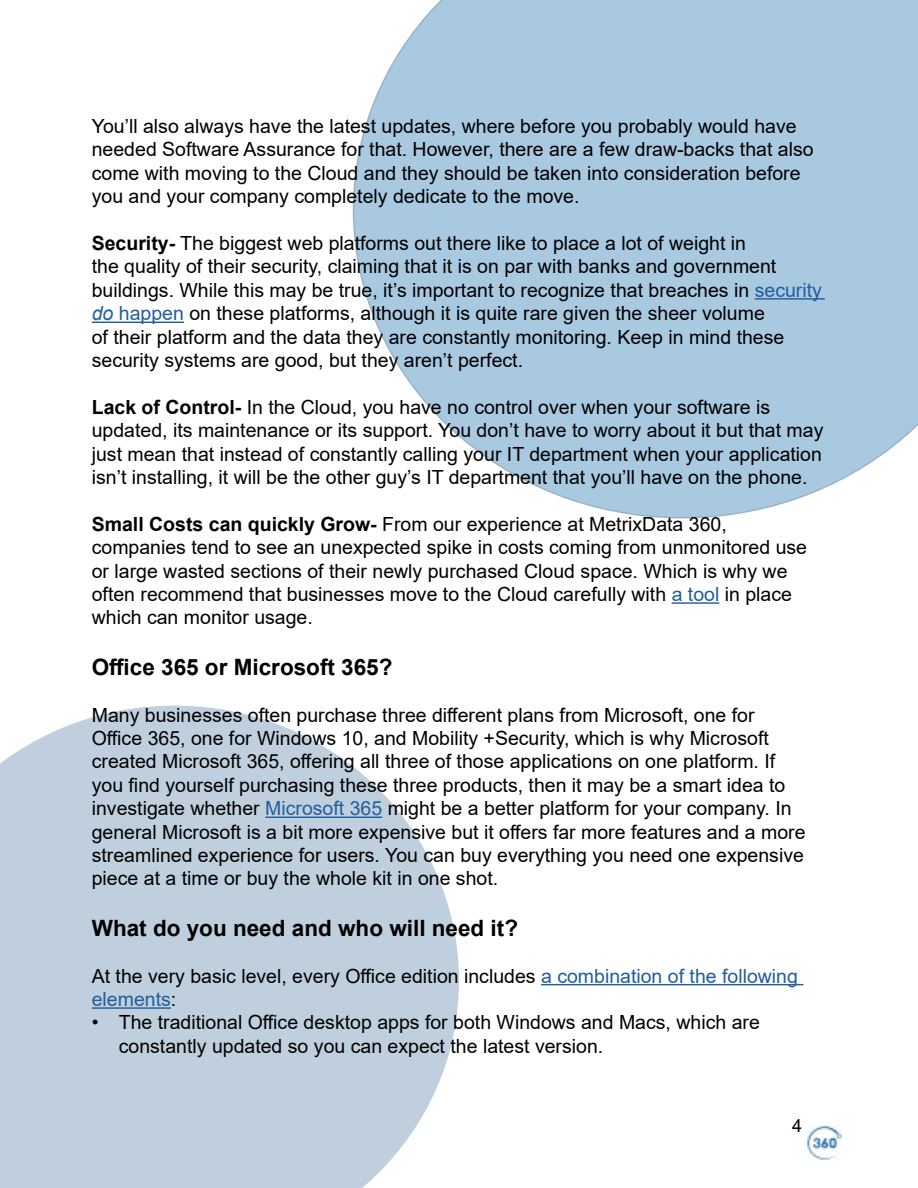
<style>
.page{position:relative;width:918px;height:1188px;background:#fff}
.page>*{position:absolute;margin:0;border:0;box-sizing:border-box;transform-origin:0 0}
.t1{font:700 22.5px "Arial";color:#000}
.t2{font:19.5px/23.4px "Arial";color:#000}
.t3{font:18px "Arial";color:#000}
.s1{font-weight:700}
.s2{color:#215e9e}
.s3{font-style:italic;color:#215e9e}
</style>
<div class="page">
<svg style="left:0;top:706px;width:459px;height:482px;background:#c7d4e1"></svg>
<svg style="left:353px;top:0;width:565px;height:518px;background:#b2cfe4"></svg>
<img style="left:808px;top:1125px;width:34px;height:35px">
<hr style="left:755px;top:298px;width:70px;height:2px;background:#215e9e">
<hr style="left:92px;top:322px;width:92px;height:1px;background:#215e9e">
<hr style="left:672px;top:602px;width:47px;height:2px;background:#215e9e">
<hr style="left:265px;top:817px;width:117px;height:1px;background:#215e9e">
<hr style="left:541px;top:984px;width:262px;height:1px;background:#215e9e">
<hr style="left:92px;top:1007px;width:79px;height:2px;background:#215e9e">
<p class="t2" style="left:92px;top:114px;width:723px">You’ll also always have the latest updates, where before you probably would have needed Software Assurance for that. However, there are a few draw-backs that also come with moving to the Cloud and they should be taken into consideration before you and your company completely dedicate to the move.</p>
<p class="t2" style="left:92px;top:231px;width:732px"><span class="s1">Security-</span> The biggest web platforms out there like to place a lot of weight in<br>the quality of their security, claiming that it is on par with banks and government buildings. While this may be true, it’s important to recognize that breaches in <span class="s2">security </span><span class="s3">do</span> <span class="s2">happen</span> on these platforms, although it is quite rare given the sheer volume<br>of their platform and the data they are constantly monitoring. Keep in mind these security systems are good, but they aren’t perfect.</p>
<p class="t2" style="left:92px;top:395px;width:733px"><span class="s1">Lack of Control-</span> In the Cloud, you have no control over when your software is updated, its maintenance or its support. You don’t have to worry about it but that may just mean that instead of constantly calling your IT department when your application isn’t installing, it will be the other guy’s IT department that you’ll have on the phone.</p>
<p class="t2" style="left:92px;top:512px;width:717px"><span class="s1">Small Costs can quickly Grow-</span> From our experience at MetrixData 360, companies tend to see an unexpected spike in costs coming from unmonitored use or large wasted sections of their newly purchased Cloud space. Which is why we often recommend that businesses move to the Cloud carefully with <span class="s2">a tool</span> in place which can monitor usage.</p>
<p class="t1" style="left:92px;top:651px;width:302px">Office 365 or Microsoft 365?</p>
<p class="t2" style="left:92px;top:703px;width:715px">Many businesses often purchase three different plans from Microsoft, one for Office 365, one for Windows 10, and Mobility +Security, which is why Microsoft created Microsoft 365, offering all three of those applications on one platform. If you find yourself purchasing these three products, then it may be a smart idea to investigate whether <span class="s2">Microsoft 365</span> might be a better platform for your company. In general Microsoft is a bit more expensive but it offers far more features and a more streamlined experience for users. You can buy everything you need one expensive piece at a time or buy the whole kit in one shot.</p>
<p class="t1" style="left:92px;top:912px;width:428px">What do you need and who will need it?</p>
<p class="t2" style="left:92px;top:964px;width:708px">At the very basic level, every Office edition includes <span class="s2">a combination of the following elements</span>:</p>
<p class="t2" style="left:119px;top:1011px;width:643px;text-indent:-27px">• The traditional Office desktop apps for both Windows and Macs, which are constantly updated so you can expect the latest version.</p>
<p class="t3" style="left:792px;top:1113px;width:12px">4</p>
</div>
